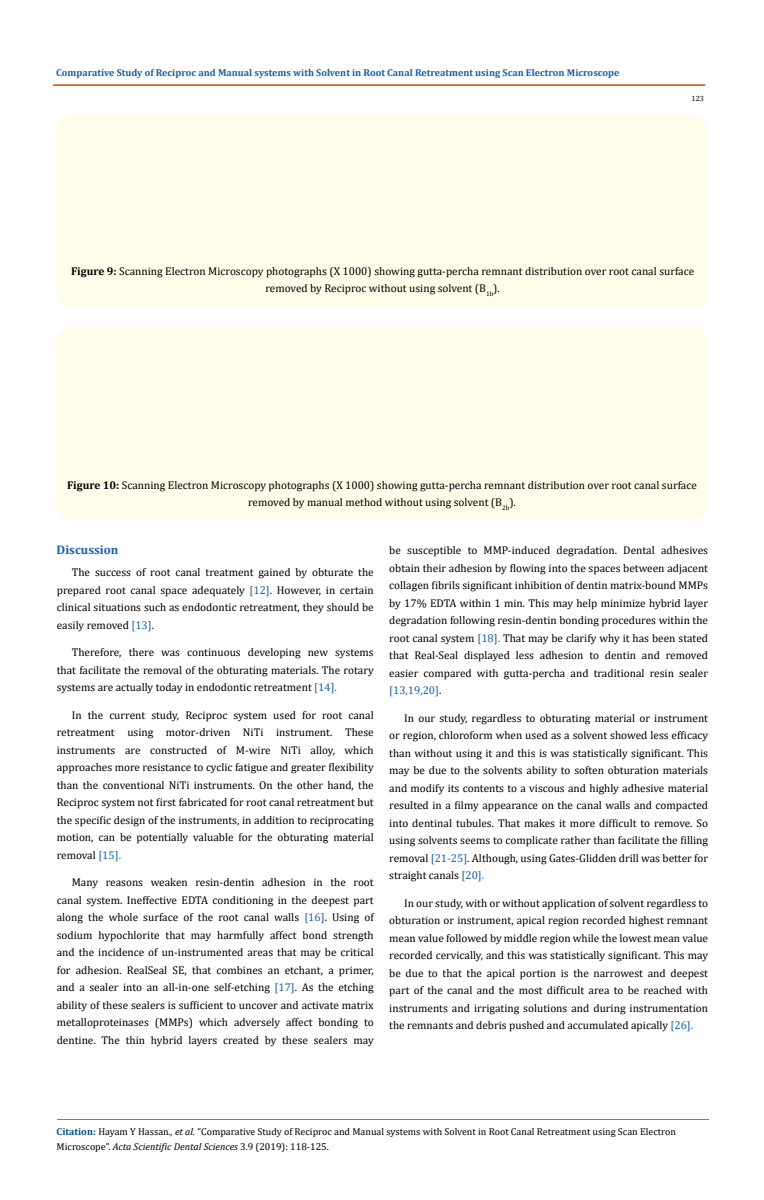
<style>
.page{position:relative;width:764px;height:1200px;background:#fff}
.page>*{position:absolute;margin:0;border:0;box-sizing:border-box;transform-origin:0 0}
.t1{font:700 12.5px "Cambria";color:#1560a6}
.t2{font:11.25px/17.5px "Cambria";color:#000;text-align:justify}
.t3{font:10px/15px "Cambria";color:#000}
.t4{font:700 10px "Cambria";color:#1560a6}
.t5{font:7.5px "Cambria";color:#000}
.s1{font-weight:700}
.s2{color:#1560a6}
.s3{font-weight:700;color:#035089}
.s4{font-style:italic}
</style>
<div class="page">
<div style="left:56px;top:327px;width:651px;height:193px;background:#fffde9;border-radius:15px"></div>
<div style="left:56px;top:115px;width:651px;height:193px;background:#fffde9;border-radius:15px"></div>
<hr style="left:57px;top:1120px;width:652px;height:1px;background:#e05d1a">
<div style="left:53px;top:85px;width:652px;height:1px;border:1px solid #e05d1a"></div>
<p class="t4" style="left:56px;top:66px;width:565px">Comparative Study of Reciproc and Manual systems with Solvent in Root Canal Retreatment using Scan Electron Microscope</p>
<p class="t5" style="left:691px;top:94px;width:14px">123</p>
<p class="t2" style="left:71px;top:262px;width:624px;text-align:center"><span class="s1">Figure 9:</span> Scanning Electron Microscopy photographs (X 1000) showing gutta-percha remnant distribution over root canal surface removed by Reciproc without using solvent (B<sub>1b</sub>).</p>
<p class="t2" style="left:67px;top:476px;width:631px;text-align:center"><span class="s1">Figure 10:</span> Scanning Electron Microscopy photographs (X 1000) showing gutta-percha remnant distribution over root canal surface removed by manual method without using solvent (B<sub>2b</sub>).</p>
<p class="t1" style="left:57px;top:541px;width:63px">Discussion</p>
<p class="t2" style="left:57px;top:563px;width:318px;text-indent:15px">The success of root canal treatment gained by obturate the prepared root canal space adequately <span class="s2">[12]</span>. However, in certain clinical situations such as endodontic retreatment, they should be easily removed <span class="s2">[13]</span>.</p>
<p class="t2" style="left:57px;top:644px;width:318px;text-indent:15px">Therefore, there was continuous developing new systems that facilitate the removal of the obturating materials. The rotary systems are actually today in endodontic retreatment <span class="s2">[14].</span></p>
<p class="t2" style="left:57px;top:706px;width:318px;text-indent:15px">In the current study, Reciproc system used for root canal retreatment using motor-driven NiTi instrument. These instruments are constructed of M-wire NiTi alloy, which approaches more resistance to cyclic fatigue and greater flexibility than the conventional NiTi instruments. On the other hand, the Reciproc system not first fabricated for root canal retreatment but the specific design of the instruments, in addition to reciprocating motion, can be potentially valuable for the obturating material removal <span class="s2">[15].</span></p>
<p class="t2" style="left:57px;top:874px;width:318px;text-indent:15px">Many reasons weaken resin-dentin adhesion in the root canal system. Ineffective EDTA conditioning in the deepest part along the whole surface of the root canal walls <span class="s2">[16]</span>. Using of sodium hypochlorite that may harmfully affect bond strength and the incidence of un-instrumented areas that may be critical for adhesion. RealSeal SE, that combines an etchant, a primer, and a sealer into an all-in-one self-etching <span class="s2">[17]</span>. As the etching ability of these sealers is sufficient to uncover and activate matrix metalloproteinases (MMPs) which adversely affect bonding to dentine. The thin hybrid layers created by these sealers may</p>
<p class="t2" style="left:389px;top:541px;width:320px">be susceptible to MMP-induced degradation. Dental adhesives obtain their adhesion by flowing into the spaces between adjacent collagen fibrils significant inhibition of dentin matrix-bound MMPs by 17% EDTA within 1 min. This may help minimize hybrid layer degradation following resin-dentin bonding procedures within the root canal system <span class="s2">[18].</span> That may be clarify why it has been stated that Real-Seal displayed less adhesion to dentin and removed easier compared with gutta-percha and traditional resin sealer <span class="s2">[13,19,20]</span>.</p>
<p class="t2" style="left:389px;top:709px;width:320px;text-indent:15px">In our study, regardless to obturating material or instrument or region, chloroform when used as a solvent showed less efficacy than without using it and this is was statistically significant. This may be due to the solvents ability to soften obturation materials and modify its contents to a viscous and highly adhesive material resulted in a filmy appearance on the canal walls and compacted into dentinal tubules. That makes it more difficult to remove. So using solvents seems to complicate rather than facilitate the filling removal <span class="s2">[21-25]</span>. Although, using Gates-Glidden drill was better for straight canals <span class="s2">[20].</span></p>
<p class="t2" style="left:389px;top:894px;width:320px;text-indent:15px">In our study, with or without application of solvent regardless to obturation or instrument, apical region recorded highest remnant mean value followed by middle region while the lowest mean value recorded cervically, and this was statistically significant. This may be due to that the apical portion is the narrowest and deepest part of the canal and the most difficult area to be reached with instruments and irrigating solutions and during instrumentation the remnants and debris pushed and accumulated apically <span class="s2">[26].</span></p>
<p class="t3" style="left:57px;top:1124px;width:621px"><span class="s3">Citation:</span> Hayam Y Hassan<span class="s4">., et al.</span> “Comparative Study of Reciproc and Manual systems with Solvent in Root Canal Retreatment using Scan Electron<br>Microscope”. <span class="s4">Acta Scientific Dental Sciences</span> 3.9 (2019): 118-125.</p>
</div>
